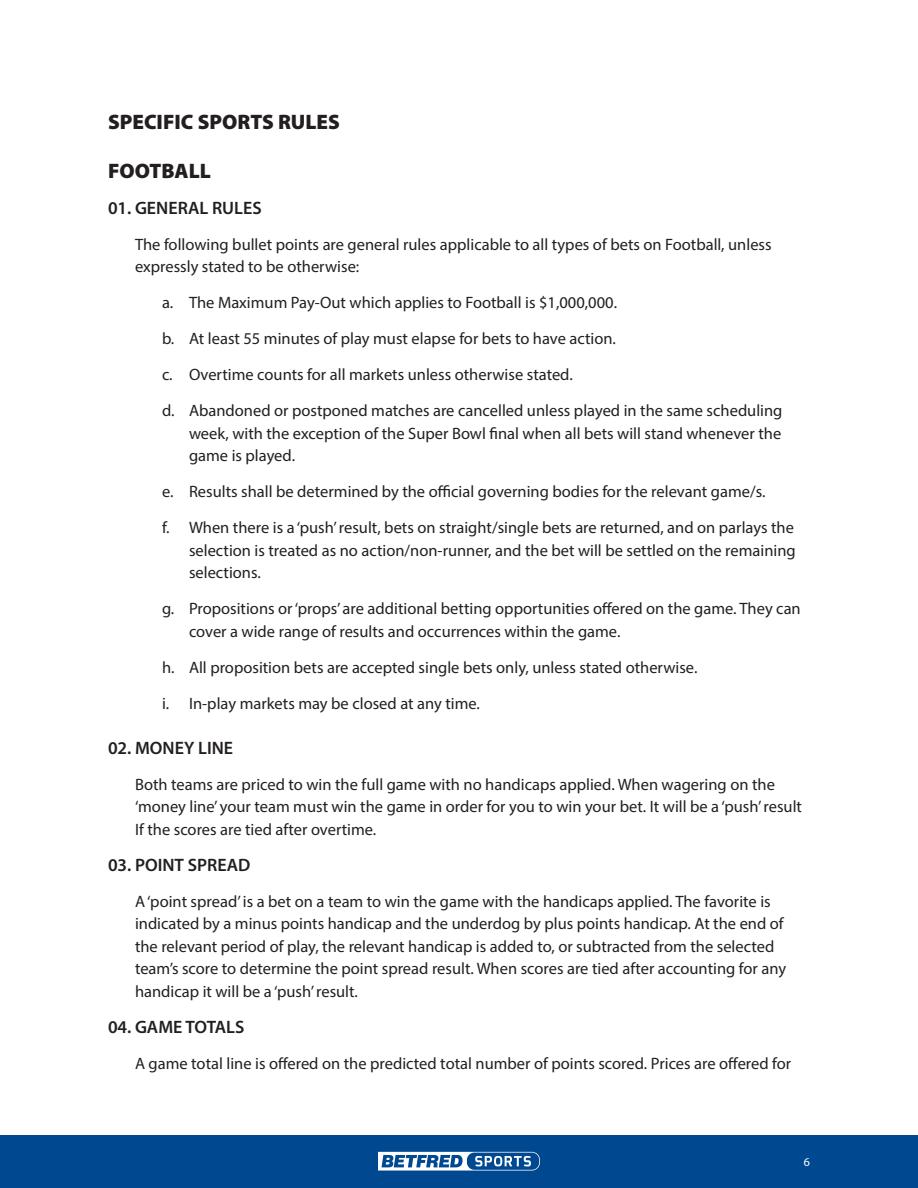
<style>
.page{position:relative;width:918px;height:1188px;background:#fff}
.page>*{position:absolute;margin:0;border:0;box-sizing:border-box;transform-origin:0 0}
.t1{font:21px "Myriad Variable Concept";letter-spacing:.24em;color:#231f20}
.t2{font:18px "Myriad Variable Concept";letter-spacing:.195em;color:#231f20}
.t3{font:18px "Myriad Variable Concept";letter-spacing:.215em;color:#231f20}
.Subtitles{font:16.5px/22.5px "Myriad Variable Concept";letter-spacing:.17em;color:#231f20}
.t4{font:12px "Myriad Variable Concept";color:#fff}
</style>
<div class="page">
<div style="left:0;top:1135px;width:918px;height:53px;background:#004990"></div>
<svg style="left:378px;top:1152px;width:162px;height:19px"></svg>
<p class="t1" style="left:108px;top:110px;width:229px">SPECIFIC SPORTS RULES</p>
<p class="t1" style="left:108px;top:158px;width:100px">FOOTBALL</p>
<p class="t2" style="left:108px;top:197px;width:152px">01. GENERAL RULES</p>
<p class="Subtitles" style="left:135px;top:233px;width:636px">The following bullet points are generalrules applicable to alltypes of bets on Football,unless expressly stated to be otherwise:</p>
<p class="Subtitles" style="left:162px;top:291px;width:456px">a. The Maximum Pay-O ut which applies to Football is $1,000,000.</p>
<p class="Subtitles" style="left:162px;top:327px;width:455px">b. At least 55 minutes of play must elapse for bets to have action.</p>
<p class="Subtitles" style="left:162px;top:363px;width:412px">c. Overtime counts for allmarkets unless otherwise stated.</p>
<p class="Subtitles" style="left:189px;top:399px;width:592px;text-align:justify;text-indent:-27px">d. Abandoned or postponed matches are cancelled unless played in the same scheduling week,with the exception of the Super Bowlfinalwhen allbets willstand whenever the game is played.</p>
<p class="Subtitles" style="left:162px;top:480px;width:604px">e. Results shallbe determined by the officialgoverning bodies for the relevant game/s.</p>
<p class="Subtitles" style="left:189px;top:516px;width:605px;text-align:justify;text-indent:-27px">f. When there is a ‘push’result,bets on straight/single bets are returned,and on parlays the selection is treated as no action/non-runner,and the bet willbe settled on the remaining selections.</p>
<p class="Subtitles" style="left:189px;top:597px;width:610px;text-indent:-27px">g. Propositions or‘props’are additionalbetting opportunities offered on the game.They can cover a wide range of results and occurrences within the game.</p>
<p class="Subtitles" style="left:162px;top:656px;width:536px">h. Allproposition bets are accepted single bets only,unless stated otherwise.</p>
<p class="Subtitles" style="left:162px;top:692px;width:319px">i. In-play markets may be closed at any time.</p>
<p class="t3" style="left:108px;top:737px;width:123px">02. MONEY LINE</p>
<p class="Subtitles" style="left:135px;top:773px;width:667px">Both teams are priced to win the fullgame with no handicaps applied.When wagering on the ‘money line’your team must win the game in order for you to win your bet.It willbe a‘push’result<br>If the scores are tied after overtime.</p>
<p class="t2" style="left:108px;top:854px;width:139px">03. POINT SPREAD</p>
<p class="Subtitles" style="left:135px;top:890px;width:650px">A ‘point spread’is a bet on a team to win the game with the handicaps applied.The favorite is indicated by a minus points handicap and the underdog by plus points handicap.At the end of the relevant period of play,the relevant handicap is added to,or subtracted from the selected team’s score to determine the point spread result.When scores are tied after accounting for any handicap it will be a ‘push’result.</p>
<p class="t2" style="left:108px;top:1016px;width:135px">04. GAME TOTALS</p>
<p class="Subtitles" style="left:135px;top:1052px;width:656px">A game totalline is offered on the predicted totalnumber of points scored.Prices are offered for</p>
<p class="t4" style="left:804px;top:1155px;width:6px">6</p>
</div>
